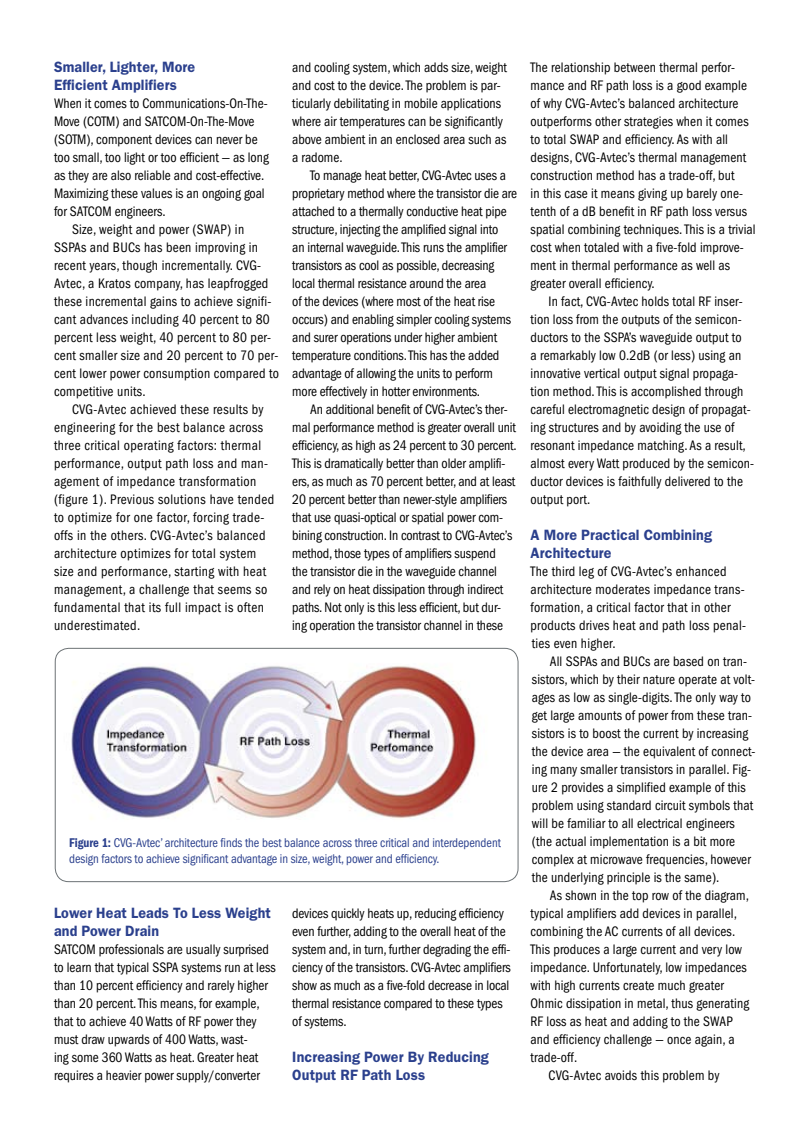
<style>
.page{position:relative;width:810px;height:1134px;background:#fff}
.page>*{position:absolute;margin:0;border:0;box-sizing:border-box;transform-origin:0 0}
.t1{font:600 15px/18px "ITC Franklin Gothic Std";letter-spacing:.01em;color:#2b408d;scale:.95 1}
.t2{font:condensed 14.25px/18px "ITC Franklin Gothic Std";letter-spacing:.01em;color:#000;scale:.95 1}
.t3{font:condensed 14.25px/18px "ITC Franklin Gothic Std";letter-spacing:-.01em;color:#000;scale:.95 1}
.t4{font:condensed 14.25px "ITC Franklin Gothic Std";letter-spacing:.03em;color:#000;scale:.95 1}
.t5{font:condensed 13.2px/16.5px "ITC Franklin Gothic Std";letter-spacing:-.005em;color:#2b408d;scale:.95 1}
.s1{font-family:"ITC Franklin Gothic Std Dm Cd";font-stretch:normal}
</style>
<div class="page">
<img style="left:55px;top:648px;width:421px;height:234px">
<div style="left:55px;top:648px;width:463px;height:234px;border:1px solid #6c7275;border-radius:14px"></div>
<p class="t1" style="left:54px;top:58px;width:150px">Smaller, Lighter, More<br>Efficient Amplifiers</p>
<p class="t2" style="left:54px;top:94px;width:226px">When it comes to Communications-On-The-</p>
<p class="t2" style="left:54px;top:112px;width:213px">Move (COTM) and SATCOM-On-The-Move</p>
<p class="t2" style="left:54px;top:130px;width:216px">(SOTM), component devices can never be</p>
<p class="t2" style="left:54px;top:148px;width:228px">too small, too light or too efficient — as long</p>
<p class="t2" style="left:54px;top:166px;width:223px">as they are also reliable and cost-effective.</p>
<p class="t2" style="left:54px;top:184px;width:223px">Maximizing these values is an ongoing goal</p>
<p class="t2" style="left:54px;top:202px;width:119px">for SATCOM engineers.</p>
<p class="t2" style="left:72px;top:220px;width:183px">Size, weight and power (SWAP) in</p>
<p class="t2" style="left:54px;top:238px;width:216px">SSPAs and BUCs has been improving in</p>
<p class="t2" style="left:54px;top:256px;width:220px">recent years, though incrementally. CVG-</p>
<p class="t2" style="left:54px;top:274px;width:227px">Avtec, a Kratos company, has leapfrogged</p>
<p class="t2" style="left:54px;top:292px;width:230px">these incremental gains to achieve signifi-</p>
<p class="t2" style="left:54px;top:310px;width:229px">cant advances including 40 percent to 80</p>
<p class="t2" style="left:54px;top:328px;width:230px">percent less weight, 40 percent to 80 per-</p>
<p class="t2" style="left:54px;top:346px;width:238px">cent smaller size and 20 percent to 70 per-</p>
<p class="t2" style="left:54px;top:364px;width:239px">cent lower power consumption compared to</p>
<p class="t2" style="left:54px;top:382px;width:98px">competitive units.</p>
<p class="t4" style="left:72px;top:401px;width:203px">CVG-Avtec achieved these results by</p>
<p class="t4" style="left:54px;top:419px;width:222px">engineering for the best balance across</p>
<p class="t4" style="left:54px;top:437px;width:220px">three critical operating factors: thermal</p>
<p class="t4" style="left:54px;top:455px;width:227px">performance, output path loss and man-</p>
<p class="t4" style="left:54px;top:473px;width:215px">agement of impedance transformation</p>
<p class="t4" style="left:54px;top:491px;width:233px">(figure 1). Previous solutions have tended</p>
<p class="t4" style="left:54px;top:509px;width:223px">to optimize for one factor, forcing trade-</p>
<p class="t4" style="left:54px;top:527px;width:224px">offs in the others. CVG-Avtec’s balanced</p>
<p class="t4" style="left:54px;top:545px;width:215px">architecture optimizes for total system</p>
<p class="t4" style="left:54px;top:563px;width:225px">size and performance, starting with heat</p>
<p class="t4" style="left:54px;top:581px;width:226px">management, a challenge that seems so</p>
<p class="t4" style="left:54px;top:599px;width:223px">fundamental that its full impact is often</p>
<p class="t4" style="left:54px;top:617px;width:92px">underestimated.</p>
<p class="t2" style="left:292px;top:58px;width:228px">and cooling system, which adds size, weight and cost to the device. The problem is par&shy;ticularly debilitating in mobile applications where air temperatures can be significantly above ambient in an enclosed area such as a radome.</p>
<p class="t3" style="left:292px;top:166px;width:238px;text-indent:18px">To manage heat better, CVG-Avtec uses a proprietary method where the transistor die are attached to a thermally conductive heat pipe structure, injecting the amplified signal into<br>an internal waveguide. This runs the amplifier transistors as cool as possible, decreasing local thermal resistance around the area<br>of the devices (where most of the heat rise occurs) and enabling simpler cooling systems and surer operations under higher ambient temperature conditions. This has the added advantage of allowing the units to perform more effectively in hotter environments.</p>
<p class="t3" style="left:292px;top:400px;width:238px;text-indent:18px">An additional benefit of CVG-Avtec’s ther&shy;mal performance method is greater overall unit efficiency, as high as 24 percent to 30 percent.<br>This is dramatically better than older amplifi&shy;ers, as much as 70 percent better, and at least 20 percent better than newer-style amplifiers that use quasi-optical or spatial power com&shy;bining construction. In contrast to CVG-Avtec’s method, those types of amplifiers suspend<br>the transistor die in the waveguide channel and rely on heat dissipation through indirect paths. Not only is this less efficient, but dur&shy;ing operation the transistor channel in these</p>
<p class="t5" style="left:69px;top:834px;width:456px"><span class="s1">Figure 1:</span> CVG-Avtec’ architecture finds the best balance across three critical and interdependent design factors to achieve significant advantage in size, weight, power and efficiency.</p>
<p class="t1" style="left:54px;top:904px;width:230px">Lower Heat Leads To Less Weight and Power Drain</p>
<p class="t2" style="left:54px;top:940px;width:235px">SATCOM professionals are usually surprised to learn that typical SSPA systems run at less than 10 percent efficiency and rarely higher than 20 percent. This means, for example, that to achieve 40 Watts of RF power they must draw upwards of 400 Watts, wast-<br>ing some 360 Watts as heat. Greater heat requires a heavier power supply/converter</p>
<p class="t3" style="left:292px;top:904px;width:232px">devices quickly heats up, reducing efficiency even further, adding to the overall heat of the system and, in turn, further degrading the effi&shy;ciency of the transistors. CVG-Avtec amplifiers show as much as a five-fold decrease in local thermal resistance compared to these types of systems.</p>
<p class="t1" style="left:292px;top:1048px;width:208px">Increasing Power By Reducing<br>Output RF Path Loss</p>
<p class="t2" style="left:531px;top:58px;width:238px">The relationship between thermal perfor&shy;mance and RF path loss is a good example of why CVG-Avtec’s balanced architecture outperforms other strategies when it comes to total SWAP and efficiency. As with all designs, CVG-Avtec’s thermal management construction method has a trade-off, but<br>in this case it means giving up barely one&shy;tenth of a dB benefit in RF path loss versus spatial combining techniques. This is a trivial cost when totaled with a five-fold improve&shy;ment in thermal performance as well as greater overall efficiency.</p>
<p class="t2" style="left:531px;top:292px;width:237px;text-indent:18px">In fact, CVG-Avtec holds total RF inser&shy;tion loss from the outputs of the semicon&shy;ductors to the SSPA’s waveguide output to<br>a remarkably low 0.2dB (or less) using an innovative vertical output signal propaga&shy;tion method. This is accomplished through careful electromagnetic design of propagat&shy;ing structures and by avoiding the use of resonant impedance matching. As a result, almost every Watt produced by the semicon&shy;ductor devices is faithfully delivered to the output port.</p>
<p class="t1" style="left:531px;top:526px;width:193px">A More Practical Combining<br>Architecture</p>
<p class="t2" style="left:531px;top:562px;width:228px">The third leg of CVG-Avtec’s enhanced architecture moderates impedance trans&shy;formation, a critical factor that in other products drives heat and path loss penal&shy;ties even higher.</p>
<p class="t2" style="left:532px;top:652px;width:237px;text-indent:18px">All SSPAs and BUCs are based on tran&shy;sistors, which by their nature operate at volt&shy;ages as low as single-digits. The only way to get large amounts of power from these tran&shy;sistors is to boost the current by increasing the device area — the equivalent of connect&shy;ing many smaller transistors in parallel. Fig&shy;ure 2 provides a simplified example of this problem using standard circuit symbols that will be familiar to all electrical engineers (the actual implementation is a bit more complex at microwave frequencies, however the underlying principle is the same).</p>
<p class="t2" style="left:550px;top:886px;width:211px">As shown in the top row of the diagram,</p>
<p class="t2" style="left:531px;top:904px;width:219px">typical amplifiers add devices in parallel,</p>
<p class="t2" style="left:531px;top:922px;width:217px">combining the AC currents of all devices.</p>
<p class="t2" style="left:531px;top:940px;width:224px">This produces a large current and very low</p>
<p class="t2" style="left:531px;top:958px;width:229px">impedance. Unfortunately, low impedances</p>
<p class="t2" style="left:531px;top:976px;width:205px">with high currents create much greater</p>
<p class="t2" style="left:531px;top:994px;width:232px">Ohmic dissipation in metal, thus generating</p>
<p class="t2" style="left:531px;top:1012px;width:214px">RF loss as heat and adding to the SWAP</p>
<p class="t2" style="left:531px;top:1030px;width:216px">and efficiency challenge — once again, a</p>
<p class="t2" style="left:531px;top:1048px;width:51px">trade-off.</p>
<p class="t2" style="left:549px;top:1066px;width:181px">CVG-Avtec avoids this problem by</p>
</div>
